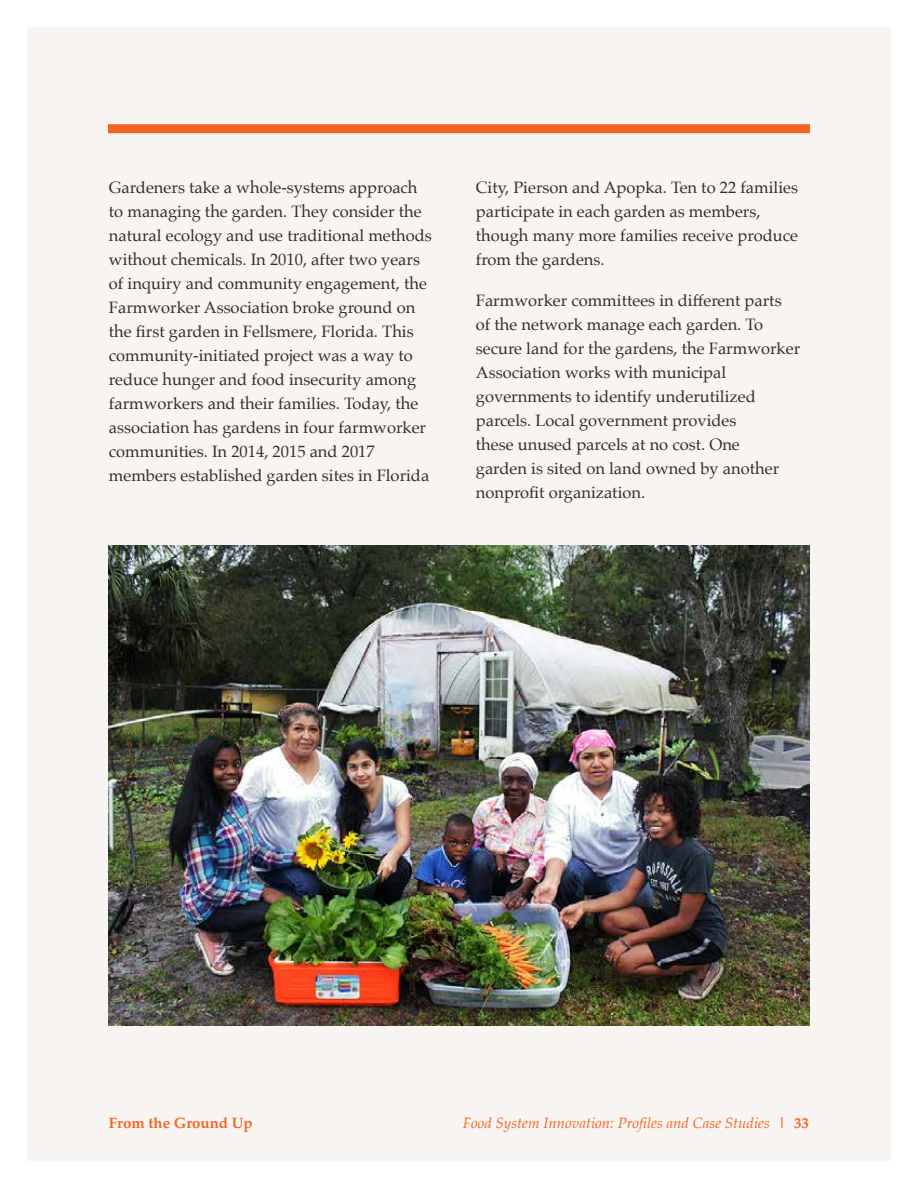
<style>
.page{position:relative;width:918px;height:1188px;background:#fff}
.page>*{position:absolute;margin:0;border:0;box-sizing:border-box;transform-origin:0 0}
.t1{font:16.5px/24px "Palatino";color:#302f30}
.t2{font:italic 15px "Palatino";color:#f26522}
.t3{font:700 15px "Palatino";color:#f26522}
.s1{font-weight:700;font-style:normal}
</style>
<div class="page">
<div style="left:27px;top:27px;width:864px;height:1134px;background:#f8f4f1"></div>
<img style="left:108px;top:545px;width:701px;height:481px">
<div style="left:108px;top:124px;width:702px;height:9px;background:#f26522"></div>
<p class="t1" style="left:109px;top:175px;width:324px">Gardeners take a whole-systems approach to managing the garden. They consider the natural ecology and use traditional methods without chemicals. In 2010, after two years of inquiry and community engagement, the Farmworker Association broke ground on the first garden in Fellsmere, Florida. This community-initiated project was a way to reduce hunger and food insecurity among farmworkers and their families. Today, the association has gardens in four farmworker communities. In 2014, 2015 and 2017 members established garden sites in Florida</p>
<p class="t1" style="left:476px;top:175px;width:324px">City, Pierson and Apopka. Ten to 22 families participate in each garden as members, though many more families receive produce from the gardens.</p>
<p class="t1" style="left:476px;top:289px;width:326px">Farmworker committees in different parts of the network manage each garden. To secure land for the gardens, the Farmworker Association works with municipal governments to identify underutilized parcels. Local government provides<br>these unused parcels at no cost. One<br>garden is sited on land owned by another nonprofit organization.</p>
<p class="t3" style="left:109px;top:1110px;width:145px">From the Ground Up</p>
<p class="t2" style="left:463px;top:1110px;width:348px">Food System Innovation: Profiles and Case Studies <span class="s1">| 33</span></p>
</div>
